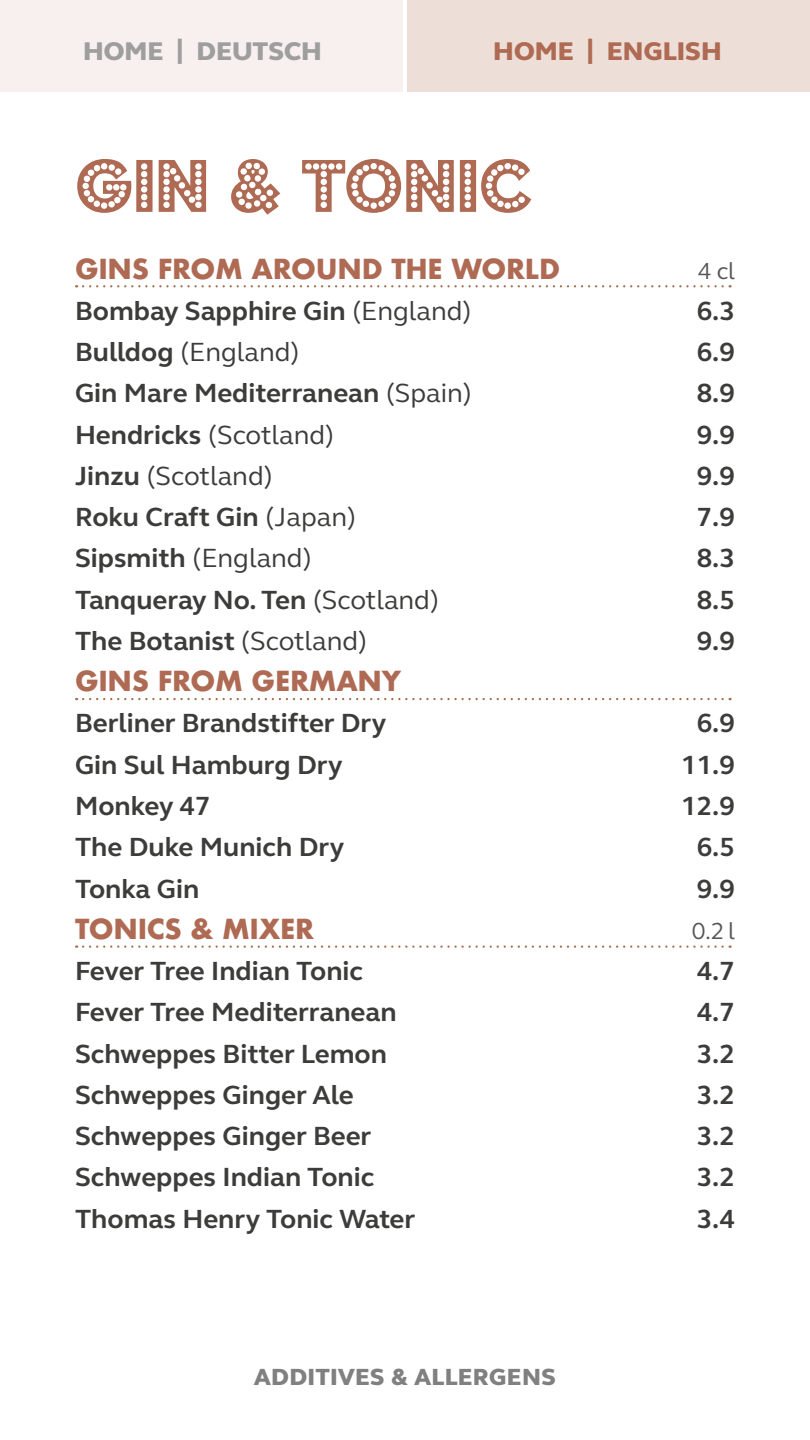
<style>
.page{position:relative;width:810px;height:1440px;background:#fff}
.page>*{position:absolute;margin:0;border:0;box-sizing:border-box;transform-origin:0 0}
.a_copper{font:82.5px "Budmo Jiggler";color:#ae6a53}
.Drinks_Body_Cop{font:700 27px "Premier Inn Sans";color:#3c3c3b}
.Drinks_Body_Cop-2{font:27px "Premier Inn Sans";color:#3c3c3b}
.copper_sub{font:700 26.85px "Futura";letter-spacing:-.01em;color:#ae6a53}
.t1{font:800 26.25px "Premier Inn Sans";color:#9e9e9d}
.t2{font:800 26.25px "Premier Inn Sans";color:#ae6a53}
.t3{font:800 24px "Premier Inn Sans";letter-spacing:.02em;color:#808080}
.copper_sub-2{font:23.85px "Premier Inn Sans";color:#575756}
.s1{font-weight:400}
.s2{font-weight:700}
</style>
<div class="page">
<div style="left:407px;top:0;width:403px;height:92px;background:#eddfd8"></div>
<div style="left:0;top:0;width:403px;height:92px;background:#f7f0ee"></div>
<svg style="left:83px;top:285px;width:648px;height:2px"></svg>
<svg style="left:83px;top:698px;width:648px;height:2px"></svg>
<svg style="left:83px;top:945px;width:648px;height:3px"></svg>
<p class="t1" style="left:83px;top:33px;width:240px">HOME | DEUTSCH</p>
<p class="t2" style="left:493px;top:33px;width:230px">HOME | ENGLISH</p>
<p class="a_copper" style="left:75px;top:139px;width:458px">GIN &amp; TONIC</p>
<p class="copper_sub" style="left:75px;top:249px;width:487px">GINS FROM AROUND THE WORLD</p>
<p class="copper_sub-2" style="left:698px;top:255px;width:39px">4 cl</p>
<p class="Drinks_Body_Cop" style="left:75px;top:292px;width:398px">Bombay Sapphire Gin <span class="s1">(England)</span></p>
<p class="Drinks_Body_Cop" style="left:697px;top:292px;width:40px">6.3</p>
<p class="Drinks_Body_Cop-2" style="left:75px;top:334px;width:226px"><span class="s2">Bulldog</span> (England)</p>
<p class="Drinks_Body_Cop" style="left:697px;top:334px;width:40px">6.9</p>
<p class="Drinks_Body_Cop" style="left:75px;top:375px;width:399px">Gin Mare Mediterranean <span class="s1">(Spain)</span></p>
<p class="Drinks_Body_Cop" style="left:697px;top:375px;width:40px">8.9</p>
<p class="Drinks_Body_Cop-2" style="left:75px;top:416px;width:261px"><span class="s2">Hendricks</span> (Scotland)</p>
<p class="Drinks_Body_Cop" style="left:697px;top:416px;width:40px">9.9</p>
<p class="Drinks_Body_Cop-2" style="left:75px;top:458px;width:199px"><span class="s2">Jinzu</span> (Scotland)</p>
<p class="Drinks_Body_Cop" style="left:697px;top:458px;width:40px">9.9</p>
<p class="Drinks_Body_Cop" style="left:75px;top:499px;width:283px">Roku Craft Gin <span class="s1">(Japan)</span></p>
<p class="Drinks_Body_Cop" style="left:697px;top:499px;width:40px">7.9</p>
<p class="Drinks_Body_Cop-2" style="left:75px;top:540px;width:238px"><span class="s2">Sipsmith</span> (England)</p>
<p class="Drinks_Body_Cop" style="left:697px;top:540px;width:40px">8.3</p>
<p class="Drinks_Body_Cop" style="left:75px;top:581px;width:366px">Tanqueray No. Ten <span class="s1">(Scotland)</span></p>
<p class="Drinks_Body_Cop" style="left:697px;top:581px;width:40px">8.5</p>
<p class="Drinks_Body_Cop" style="left:75px;top:623px;width:294px">The Botanist <span class="s1">(Scotland)</span></p>
<p class="Drinks_Body_Cop" style="left:697px;top:623px;width:40px">9.9</p>
<p class="copper_sub" style="left:75px;top:662px;width:328px">GINS FROM GERMANY</p>
<p class="Drinks_Body_Cop" style="left:75px;top:705px;width:313px">Berliner Brandstifter Dry</p>
<p class="Drinks_Body_Cop" style="left:697px;top:705px;width:40px">6.9</p>
<p class="Drinks_Body_Cop" style="left:75px;top:746px;width:269px">Gin Sul Hamburg Dry</p>
<p class="Drinks_Body_Cop" style="left:681px;top:746px;width:55px">11.9</p>
<p class="Drinks_Body_Cop" style="left:75px;top:788px;width:137px">Monkey 47</p>
<p class="Drinks_Body_Cop" style="left:681px;top:788px;width:55px">12.9</p>
<p class="Drinks_Body_Cop" style="left:75px;top:829px;width:271px">The Duke Munich Dry</p>
<p class="Drinks_Body_Cop" style="left:697px;top:829px;width:40px">6.5</p>
<p class="Drinks_Body_Cop" style="left:75px;top:870px;width:126px">Tonka Gin</p>
<p class="Drinks_Body_Cop" style="left:697px;top:870px;width:40px">9.9</p>
<p class="copper_sub" style="left:75px;top:909px;width:241px">TONICS &amp; MIXER</p>
<p class="copper_sub-2" style="left:692px;top:915px;width:45px">0.2 l</p>
<p class="Drinks_Body_Cop" style="left:75px;top:953px;width:290px">Fever Tree Indian Tonic</p>
<p class="Drinks_Body_Cop" style="left:697px;top:953px;width:40px">4.7</p>
<p class="Drinks_Body_Cop" style="left:75px;top:994px;width:323px">Fever Tree Mediterranean</p>
<p class="Drinks_Body_Cop" style="left:697px;top:994px;width:40px">4.7</p>
<p class="Drinks_Body_Cop" style="left:75px;top:1035px;width:314px">Schweppes Bitter Lemon</p>
<p class="Drinks_Body_Cop" style="left:697px;top:1035px;width:40px">3.2</p>
<p class="Drinks_Body_Cop" style="left:75px;top:1077px;width:280px">Schweppes Ginger Ale</p>
<p class="Drinks_Body_Cop" style="left:697px;top:1077px;width:40px">3.2</p>
<p class="Drinks_Body_Cop" style="left:75px;top:1118px;width:298px">Schweppes Ginger Beer</p>
<p class="Drinks_Body_Cop" style="left:697px;top:1118px;width:40px">3.2</p>
<p class="Drinks_Body_Cop" style="left:75px;top:1159px;width:301px">Schweppes Indian Tonic</p>
<p class="Drinks_Body_Cop" style="left:697px;top:1159px;width:40px">3.2</p>
<p class="Drinks_Body_Cop" style="left:75px;top:1201px;width:342px">Thomas Henry Tonic Water</p>
<p class="Drinks_Body_Cop" style="left:697px;top:1201px;width:40px">3.4</p>
<p class="t3" style="left:254px;top:1361px;width:303px">ADDITIVES &amp; ALLERGENS</p>
</div>
